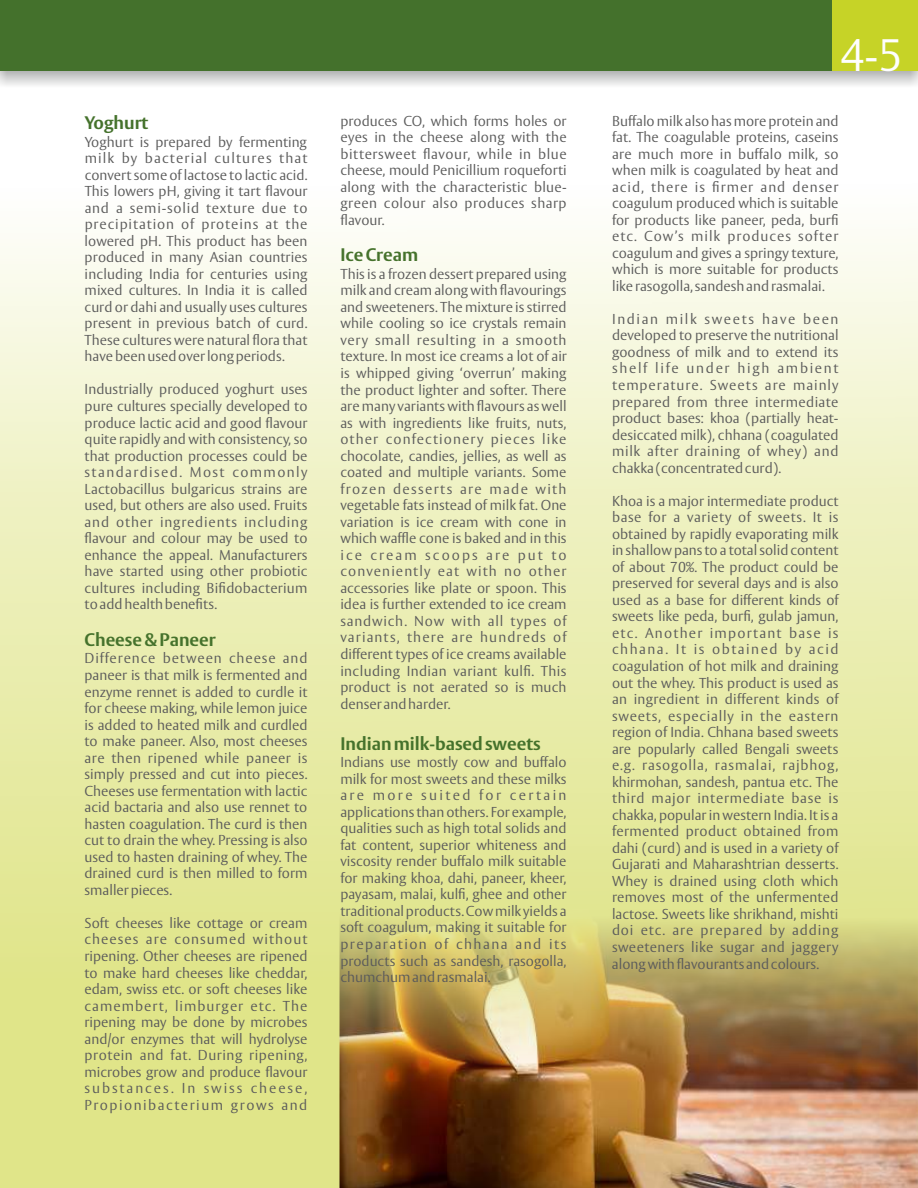
<style>
.page{position:relative;width:918px;height:1188px;background:#fff}
.page>*{position:absolute;margin:0;border:0;box-sizing:border-box;transform-origin:0 0}
.t1{font:300 45px "ASSA Vesta";color:#fefefe;scale:.95 1}
.t2{font:700 18px "ASSA Vesta";color:#45722c}
.t3{font:300 14.25px/16.5px "ASSA Vesta";color:#5b5b5b;text-align:justify}
</style>
<div class="page">
<img style="left:0;top:235px;width:918px;height:953px">
<img style="left:340px;top:846px;width:578px;height:342px">
<div style="left:0;top:0;width:918px;height:71px;background:#44712c"></div>
<div style="left:833px;top:0;width:85px;height:71px;background:#c6d327"></div>
<p class="t2" style="left:85px;top:115px;width:65px">Yoghurt</p>
<p class="t3" style="left:85px;top:134px;width:224px">Yoghurt is prepared by fermenting milk by bacterial cultures that convert some of lactose to lactic acid.<br>This lowers pH, giving it tart flavour and a semi-solid texture due to precipitation of proteins at the lowered pH. This product has been produced in many Asian countries including India for centuries using mixed cultures. In India it is called curd or dahi and usually uses cultures present in previous batch of curd.<br>These cultures were natural flora that have been used over long periods.</p>
<p class="t3" style="left:85px;top:382px;width:224px">Industrially produced yoghurt uses pure cultures specially developed to produce lactic acid and good flavour quite rapidly and with consistency, so that production processes could be standardised. Most commonly Lactobacillus bulgaricus strains are used, but others are also used. Fruits and other ingredients including flavour and colour may be used to enhance the appeal. Manufacturers have started using other probiotic cultures including Bifidobacterium to add health benefits.</p>
<p class="t2" style="left:85px;top:632px;width:133px">Cheese &amp; Paneer</p>
<p class="t3" style="left:85px;top:651px;width:225px">Difference between cheese and paneer is that milk is fermented and enzyme rennet is added to curdle it for cheese making, while lemon juice is added to heated milk and curdled to make paneer. Also, most cheeses are then ripened while paneer is simply pressed and cut into pieces.<br>Cheeses use fermentation with lactic acid bactaria and also use rennet to hasten coagulation. The curd is then cut to drain the whey. Pressing is also used to hasten draining of whey. The drained curd is then milled to form smaller pieces.</p>
<p class="t3" style="left:85px;top:916px;width:224px">Soft cheeses like cottage or cream cheeses are consumed without ripening. Other cheeses are ripened to make hard cheeses like cheddar, edam, swiss etc. or soft cheeses like camembert, limburger etc. The ripening may be done by microbes and/or enzymes that will hydrolyse protein and fat. During ripening, microbes grow and produce flavour substances. In swiss cheese, Propionibacterium grows and</p>
<p class="t3" style="left:340px;top:113px;width:228px">produces CO, which forms holes or eyes in the cheese along with the bittersweet flavour, while in blue cheese, mould Penicillium roqueforti along with the characteristic blue&shy;green colour also produces sharp flavour.</p>
<p class="t2" style="left:340px;top:247px;width:79px">Ice Cream</p>
<p class="t3" style="left:340px;top:267px;width:228px">This is a frozen dessert prepared using milk and cream along with flavourings and sweeteners. The mixture is stirred while cooling so ice crystals remain very small resulting in a smooth texture. In most ice creams a lot of air is whipped giving ‘overrun’ making the product lighter and softer. There are many variants with flavours as well as with ingredients like fruits, nuts, other confectionery pieces like chocolate, candies, jellies, as well as coated and multiple variants. Some frozen desserts are made with vegetable fats instead of milk fat. One variation is ice cream with cone in which waffle cone is baked and in this ice cream scoops are put to conveniently eat with no other accessories like plate or spoon. This idea is further extended to ice cream sandwich. Now with all types of variants, there are hundreds of different types of ice creams available including Indian variant kulfi. This product is not aerated so is much denser and harder.</p>
<p class="t2" style="left:340px;top:736px;width:202px">Indian milk-based sweets</p>
<p class="t3" style="left:340px;top:755px;width:228px">Indians use mostly cow and buffalo milk for most sweets and these milks are more suited for certain applications than others. For example, qualities such as high total solids and fat content, superior whiteness and viscosity render buffalo milk suitable for making khoa, dahi, paneer, kheer, payasam, malai, kulfi, ghee and other traditional products. Cow milk yields a soft coagulum, making it suitable for preparation of chhana and its products such as sandesh, rasogolla, chumchum and rasmalai.</p>
<h1 class="t1" style="left:841px;top:36px;width:66px">4-5</h1>
<p class="t3" style="left:612px;top:113px;width:228px">Buffalo milk also has more protein and fat. The coagulable proteins, caseins are much more in buffalo milk, so when milk is coagulated by heat and acid, there is firmer and denser coagulum produced which is suitable for products like paneer, peda, burfi etc. Cow’s milk produces softer coagulum and gives a springy texture, which is more suitable for products like rasogolla, sandesh and rasmalai.</p>
<p class="t3" style="left:612px;top:312px;width:228px">Indian milk sweets have been developed to preserve the nutritional goodness of milk and to extend its shelf life under high ambient temperature. Sweets are mainly prepared from three intermediate product bases: khoa (partially heat&shy;desiccated milk), chhana (coagulated milk after draining of whey) and chakka (concentrated curd).</p>
<p class="t3" style="left:612px;top:494px;width:228px">Khoa is a major intermediate product base for a variety of sweets. It is obtained by rapidly evaporating milk in shallow pans to a total solid content of about 70%. The product could be preserved for several days and is also used as a base for different kinds of sweets like peda, burfi, gulab jamun, etc. Another important base is chhana. It is obtained by acid coagulation of hot milk and draining out the whey. This product is used as an ingredient in different kinds of sweets, especially in the eastern region of India. Chhana based sweets are popularly called Bengali sweets e.g. rasogolla, rasmalai, rajbhog, khirmohan, sandesh, pantua etc. The third major intermediate base is chakka, popular in western India. It is a fermented product obtained from dahi (curd) and is used in a variety of Gujarati and Maharashtrian desserts.<br>Whey is drained using cloth which removes most of the unfermented lactose. Sweets like shrikhand, mishti doi etc. are prepared by adding sweeteners like sugar and jaggery along with flavourants and colours.</p>
</div>
